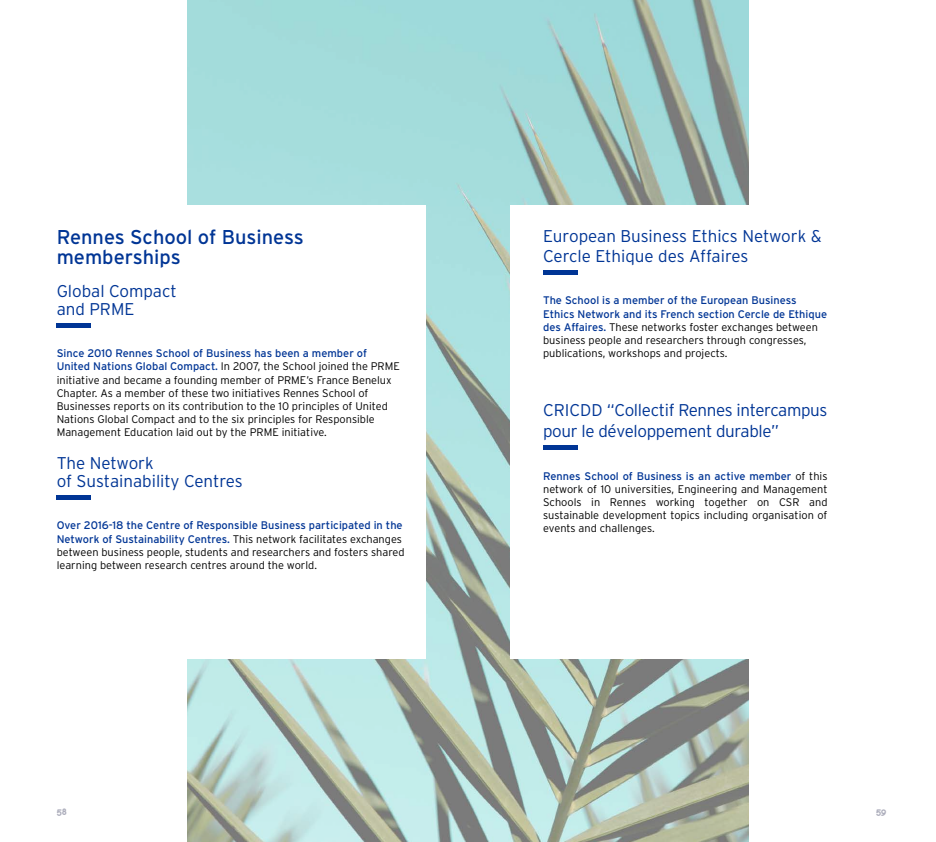
<style>
.page{position:relative;width:936px;height:842px;background:#fff}
.page>*{position:absolute;margin:0;border:0;box-sizing:border-box;transform-origin:0 0}
.t1{font:20px/20px "Interstate";color:#003595}
.t2{font:300 17px/18px "Interstate";letter-spacing:-.01em;color:#003595}
.t3{font:300 11px/13.2px "Interstate";color:#000}
.t4{font:10px "Eurofurencebold";color:#adaebc}
.s1{font-weight:400;color:#003595}
</style>
<div class="page">
<img style="left:187px;top:0;width:561px;height:842px">
<div style="left:510px;top:206px;width:425px;height:453px;background:#fff"></div>
<div style="left:0;top:206px;width:425px;height:453px;background:#fff"></div>
<div style="left:57px;top:323px;width:34px;height:5px;background:#003595"></div>
<hr style="left:57px;top:496px;width:34px;height:4px;background:#003595">
<hr style="left:543px;top:271px;width:34px;height:4px;background:#003595">
<hr style="left:543px;top:446px;width:34px;height:4px;background:#003595">
<h1 class="t1" style="left:57px;top:227px;width:248px">Rennes School of Business memberships</h1>
<h2 class="t2" style="left:57px;top:281px;width:122px">Global Compact and PRME</h2>
<p class="t3" style="left:57px;top:347px;width:344px"><span class="s1">Since 2010 Rennes School of Business has been a member of United Nations Global Compact.</span> In 2007, the School joined the PRME initiative and became a founding member of PRME’s France Benelux Chapter. As a member of these two initiatives Rennes School of Businesses reports on its contribution to the 10 principles of United Nations Global Compact and to the six principles for Responsible Management Education laid out by the PRME initiative.</p>
<h2 class="t2" style="left:57px;top:454px;width:188px">The Network<br>of Sustainability Centres</h2>
<p class="t3" style="left:57px;top:519px;width:349px"><span class="s1">Over 2016-18 the Centre of Responsible Business participated in the Network of Sustainability Centres.</span> This network facilitates exchanges between business people, students and researchers and fosters shared learning between research centres around the world.</p>
<p class="t4" style="left:57px;top:806px;width:12px">58</p>
<h2 class="t2" style="left:543px;top:226px;width:280px;line-height:20px">European Business Ethics Network &amp;<br>Cercle Ethique des Affaires</h2>
<p class="t3" style="left:543px;top:294px;width:285px"><span class="s1">The School is a member of the European Business Ethics Network and its French section Cercle de Ethique des Affaires.</span> These networks foster exchanges between business people and researchers through congresses, publications, workshops and projects.</p>
<h2 class="t2" style="left:543px;top:399px;width:286px;line-height:21px">CRICDD “Collectif Rennes intercampus pour le développement durable”</h2>
<p class="t3" style="left:543px;top:469px;width:286px;text-align:justify"><span class="s1">Rennes School of Business is an active member</span> of this network of 10 universities, Engineering and Management Schools in Rennes working together on CSR and sustainable development topics including organisation of events and challenges.</p>
<p class="t4" style="left:876px;top:806px;width:12px">59</p>
</div>
